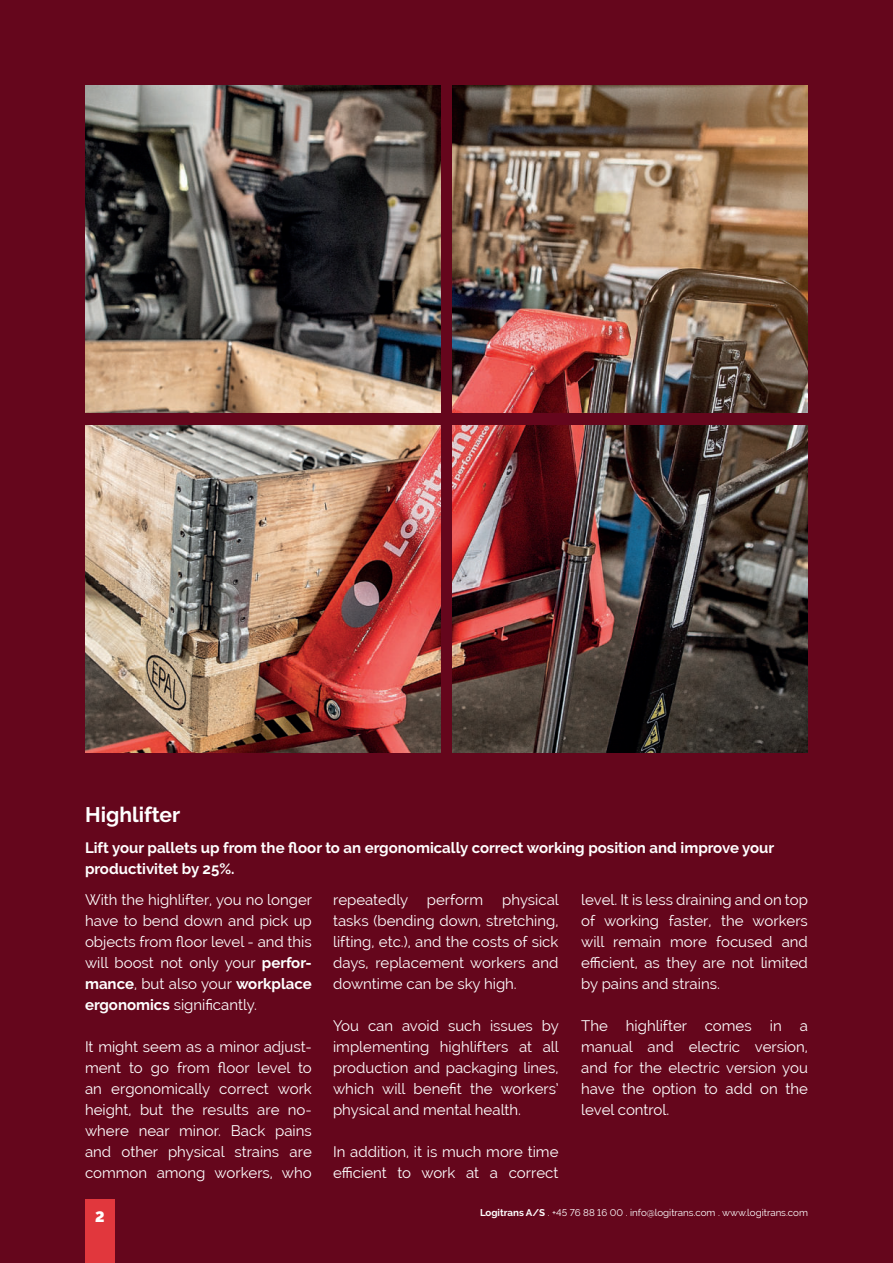
<style>
.page{position:relative;width:893px;height:1263px;background:#65061c}
.page>*{position:absolute;margin:0;border:0;box-sizing:border-box;transform-origin:0 0}
.t1{font:700 21px "Raleway";color:#fff}
.t2{font:15px/21px "Raleway";color:#fff;text-align:justify}
.t3{font:700 15px/21px "Raleway";color:#fff}
.t4{font:900 15px "Raleway";color:#fff}
.t5{font:9.75px "Raleway";color:#fff}
.s1{font-weight:700}
</style>
<div class="page">
<div style="left:85px;top:1199px;width:30px;height:64px;background:#e1373d"></div>
<img style="left:85px;top:85px;width:355px;height:327px">
<img style="left:453px;top:85px;width:355px;height:327px">
<img style="left:453px;top:425px;width:355px;height:328px">
<img style="left:85px;top:425px;width:355px;height:328px">
<h1 class="t1" style="left:85px;top:807px;width:97px">Highlifter</h1>
<p class="t3" style="left:85px;top:837px;width:691px">Lift your pallets up from the 昀氀oor to an ergonomically correct working position and improve your productivitet by 25%.</p>
<p class="t2" style="left:85px;top:889px;width:229px">With the highlifter, you no longer have to bend down and pick up objects from 昀氀oor level - and this will boost not only your <span class="s1">perfor&shy;mance</span>, but also your <span class="s1">workplace ergonomics</span> signi昀椀cantly.</p>
<p class="t2" style="left:85px;top:1036px;width:228px">It might seem as a minor adjust&shy;ment to go from 昀氀oor level to an ergonomically correct work height, but the results are no&shy;where near minor. Back pains and other physical strains are common among workers, who</p>
<p class="t2" style="left:333px;top:889px;width:152px">repeatedly perform</p>
<p class="t2" style="left:333px;top:889px;width:227px;text-indent:169px">physical tasks (bending down, stretching, lifting, etc.), and the costs of sick days, replacement workers and downtime can be sky high.</p>
<p class="t2" style="left:333px;top:1015px;width:227px">You can avoid such issues by implementing highlifters at all production and packaging lines, which will bene昀椀t the workers’ physical and mental health.</p>
<p class="t2" style="left:333px;top:1141px;width:227px">In addition, it is much more time e昀케cient to work at a correct</p>
<p class="t2" style="left:581px;top:889px;width:228px">level. It is less draining and on top of working faster, the workers will remain more focused and e昀케cient, as they are not limited by pains and strains.</p>
<p class="t2" style="left:581px;top:1015px;width:228px">The highlifter comes in a manual and electric version, and for the electric version you have the option to add on the level control.</p>
<p class="t4" style="left:95px;top:1208px;width:11px">2</p>
<p class="t5" style="left:480px;top:1207px;width:329px"><span class="s1">Logitrans A/S</span> . +45 76 88 16 00 . info@logitrans.com . www.logitrans.com</p>
</div>
